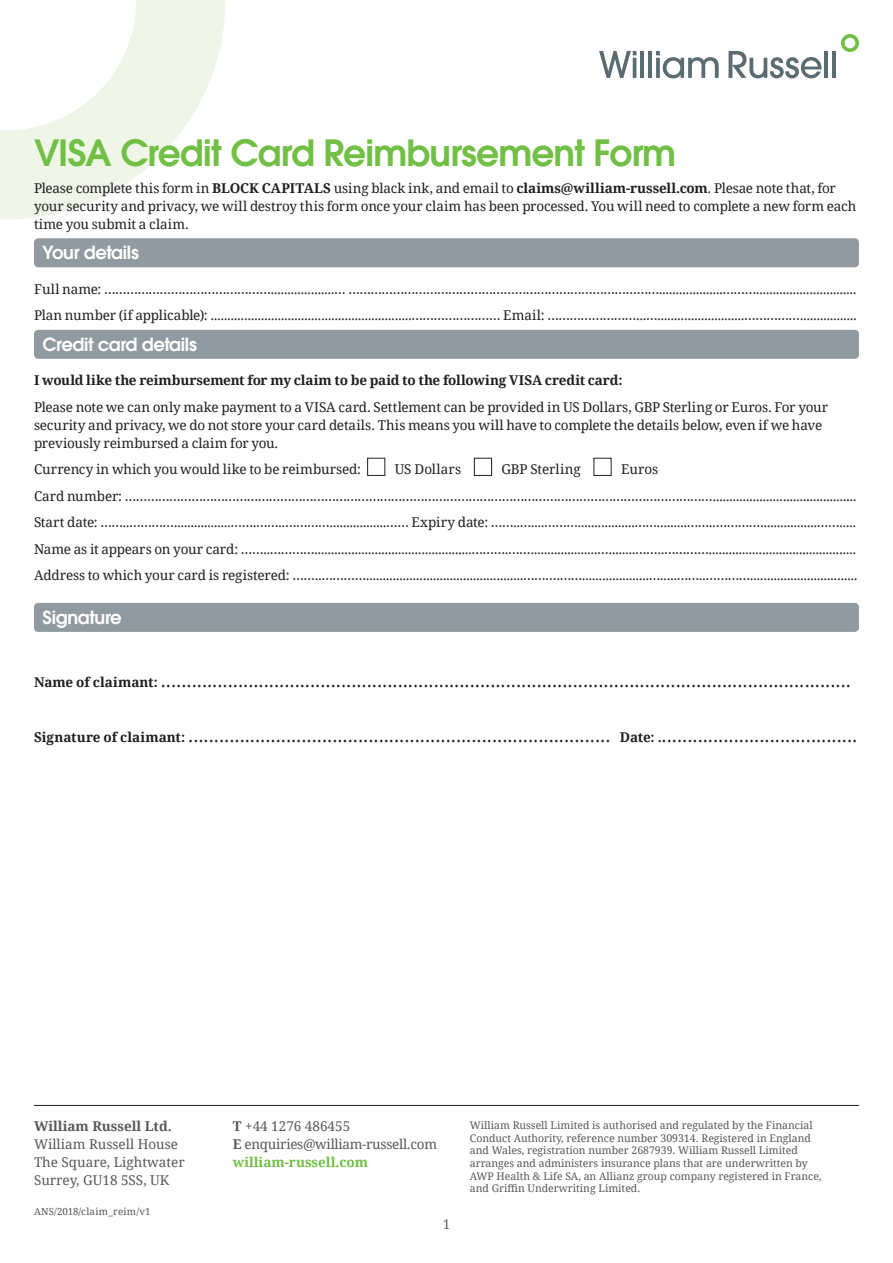
<style>
.page{position:relative;width:893px;height:1263px;background:#fff}
.page>*{position:absolute;margin:0;border:0;box-sizing:border-box;transform-origin:0 0}
.AppForm__Main_Head{font:600 36px "ITC Avant Garde Pro";letter-spacing:-.025em;color:#71bf44}
.t1{font:18px "Droid Serif";color:#231f20}
.AppForm_Grey_WOB_hea{font:600 18px "ITC Avant Garde Pro";letter-spacing:-.02em;color:#fff}
.APPForm__Body_copy{font:13.5px/18px "Droid Serif";letter-spacing:-.015em;color:#231f20}
.APPForm__Body_copy-2{font:13.5px "Droid Serif";letter-spacing:.005em;color:#231f20}
.APPForm__Body_copy-3{font:700 13.5px "Droid Serif";letter-spacing:-.015em;color:#231f20}
.t2{font:13.5px "Droid Serif";color:#57585a}
.t3{font:13.5px "Droid Serif";letter-spacing:-.02em;color:#57585a}
.t4{font:700 13.5px "Droid Serif";color:#71bf44}
.t5{font:700 13.5px "Droid Serif";color:#57585a}
.t6{font:13.5px "Droid Serif";color:#5a6b71}
.t7{font:10.5px/12.6px "Droid Serif";color:#57585a}
.t8{font:9.75px "Droid Serif";letter-spacing:.015em;color:#57585a}
.s1{font-weight:700}
.s2{font-weight:700;font-size:13.5px}
</style>
<div class="page">
<svg style="left:0;top:0;width:225px;height:220px;fill:#eff6e8"></svg>
<svg style="left:599px;top:51px;width:37px;height:27px"></svg>
<hr style="left:633px;top:58px;width:3px;height:20px;background:#5a6b71">
<hr style="left:640px;top:51px;width:4px;height:27px;background:#5a6b71">
<hr style="left:648px;top:51px;width:4px;height:27px;background:#5a6b71">
<svg style="left:656px;top:51px;width:63px;height:27px"></svg>
<svg style="left:728px;top:51px;width:93px;height:27px"></svg>
<hr style="left:824px;top:51px;width:4px;height:27px;background:#5a6b71">
<hr style="left:832px;top:51px;width:4px;height:27px;background:#5a6b71">
<svg style="left:841px;top:34px;width:18px;height:18px"></svg>
<div style="left:34px;top:238px;width:825px;height:29px;background:#909ba1;border-radius:4px"></div>
<div style="left:34px;top:330px;width:825px;height:29px;background:#909ba1;border-radius:4px"></div>
<div style="left:367px;top:458px;width:18px;height:18px;border:1px solid #231f20"></div>
<div style="left:474px;top:458px;width:18px;height:18px;border:1px solid #231f20"></div>
<div style="left:34px;top:603px;width:825px;height:29px;background:#909ba1;border-radius:4px"></div>
<hr style="left:34px;top:1105px;width:825px;height:1px;background:#231f20">
<p class="AppForm__Main_Head" style="left:34px;top:130px;width:644px">VISA Credit Card Reimbursement Form</p>
<p class="APPForm__Body_copy" style="left:34px;top:179px;width:824px">Please complete this form in <span class="s1">BLOCK CAPITALS</span> using black ink, and email to <span class="s1">claims@william-russell.com</span>. Plesae note that, for your security and privacy, we will destroy this form once your claim has been processed. You will need to complete a new form each time you submit a claim.</p>
<p class="AppForm_Grey_WOB_hea" style="left:43px;top:241px;width:98px">Your details</p>
<p class="APPForm__Body_copy-2" style="left:34px;top:280px;width:824px">Full name: ………………………………………...................… …………………………………………………………………………...................………..............................</p>
<p class="APPForm__Body_copy" style="left:34px;top:306px;width:825px">Plan number (if applicable): ............................................................…………………… Email: ……………………...…..........................…………….................</p>
<p class="AppForm_Grey_WOB_hea" style="left:43px;top:333px;width:156px">Credit card details</p>
<p class="APPForm__Body_copy-3" style="left:34px;top:371px;width:590px">I would like the reimbursement for my claim to be paid to the following VISA credit card:</p>
<p class="APPForm__Body_copy" style="left:34px;top:398px;width:796px">Please note we can only make payment to a VISA card. Settlement can be provided in US Dollars, GBP Sterling or Euros. For your security and privacy, we do not store your card details. This means you will have to complete the details below, even if we have previously reimbursed a claim for you.</p>
<p class="APPForm__Body_copy" style="left:34px;top:460px;width:329px">Currency in which you would like to be reimbursed:</p>
<p class="APPForm__Body_copy-2" style="left:395px;top:460px;width:68px">US Dollars</p>
<p class="APPForm__Body_copy" style="left:501px;top:460px;width:81px">GBP Sterling</p>
<p class="APPForm__Body_copy" style="left:621px;top:460px;width:39px">Euros</p>
<p class="APPForm__Body_copy" style="left:34px;top:487px;width:824px">Card number: ……………………………………………………………………………………………………………………………………………...........................................</p>
<p class="APPForm__Body_copy" style="left:34px;top:513px;width:824px">Start date: ……..………….................…….……..………….................…… Expiry date: ……..…....……….................…….........……..………….................…….....</p>
<p class="APPForm__Body_copy" style="left:34px;top:540px;width:824px">Name as it appears on your card: ……..…………...............................................……….……....................…........……..…………............................................</p>
<p class="APPForm__Body_copy" style="left:34px;top:566px;width:825px">Address to which your card is registered: ……..…………...............................................……….……....................….....……..…………................................</p>
<p class="AppForm_Grey_WOB_hea" style="left:43px;top:606px;width:81px">Signature</p>
<p class="t1" style="left:34px;top:668px;width:818px"><span class="s2">Name of claimant:</span> ......................................................................................................................................</p>
<p class="t1" style="left:34px;top:723px;width:825px"><span class="s2">Signature of claimant:</span> .................................................................................. <span class="s2">Date: .</span>......................................</p>
<p class="t5" style="left:34px;top:1117px;width:139px">William Russell Ltd.</p>
<p class="t2" style="left:34px;top:1135px;width:146px">William Russell House</p>
<p class="t2" style="left:34px;top:1153px;width:152px">The Square, Lightwater</p>
<p class="t2" style="left:34px;top:1171px;width:137px">Surrey, GU18 5SS, UK</p>
<p class="t8" style="left:34px;top:1205px;width:118px">ANS/2018/claim_reim/v1</p>
<p class="t2" style="left:233px;top:1117px;width:119px"><span class="s1">T</span> +44 1276 486455</p>
<p class="t3" style="left:233px;top:1135px;width:206px"><span class="s1">E</span> enquiries@william-russell.com</p>
<p class="t4" style="left:233px;top:1153px;width:137px">william-russell.com</p>
<p class="t6" style="left:443px;top:1215px;width:9px">1</p>
<p class="t7" style="left:470px;top:1119px;width:353px">William Russell Limited is authorised and regulated by the Financial Conduct Authority, reference number 309314. Registered in England and Wales, registration number 2687939. William Russell Limited arranges and administers insurance plans that are underwritten by AWP Health &amp; Life SA, an Allianz group company registered in France, and Griffin Underwriting Limited.</p>
</div>
